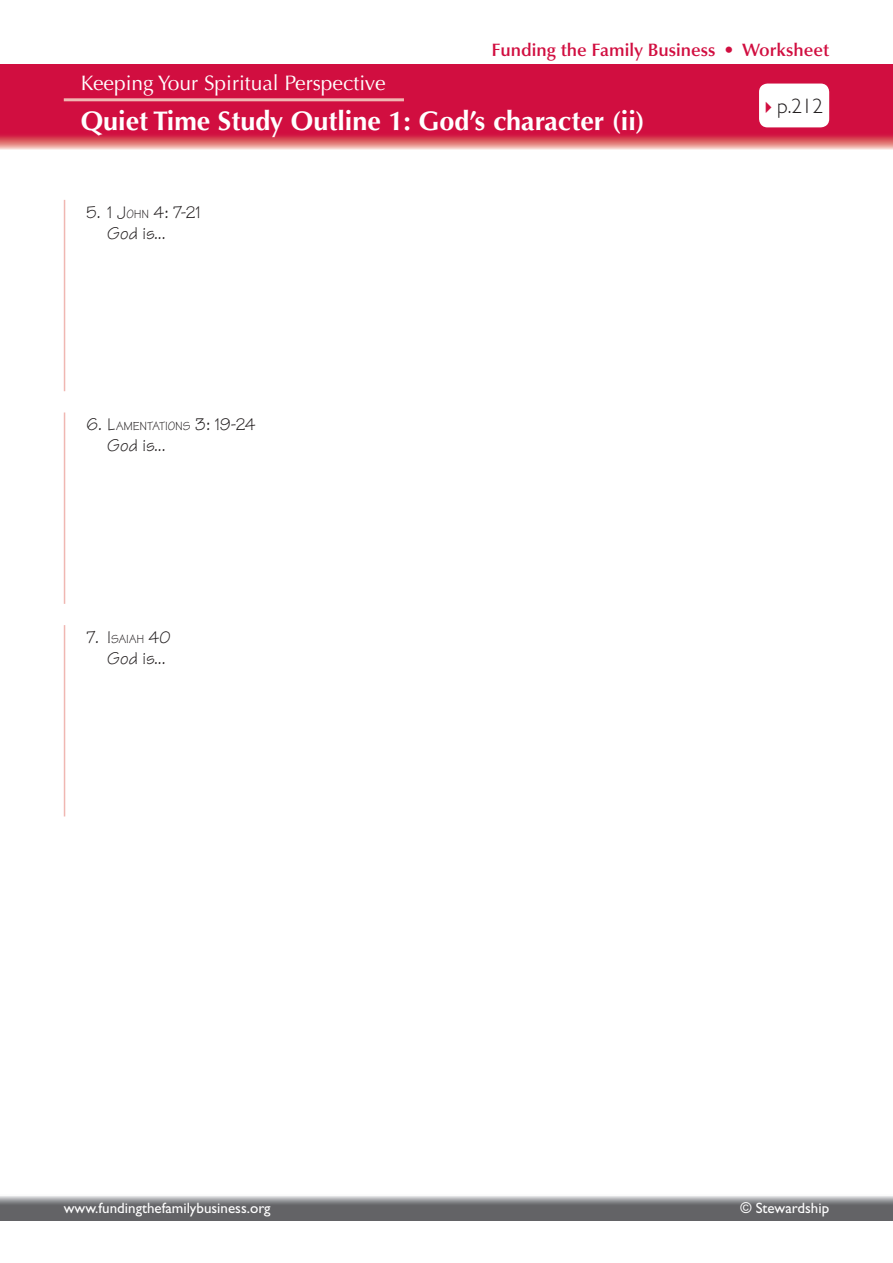
<style>
.page{position:relative;width:893px;height:1263px;background:#fff}
.page>*{position:absolute;margin:0;border:0;box-sizing:border-box;transform-origin:0 0}
.t1{font:700 27px "Optima LT Std";color:#fff}
.t2{font:21px "Optima LT Std";color:#fff}
.t3{font:300 21px "M Gill Sans";color:#231f20}
.t4{font:18px/21px "Tekton";color:#231f20}
.t5{font:600 18px "Optima LT Std";color:#d10e40}
.t6{font:15px "Gill Sans Std";color:#fff}
.t7{font:12.6px "Tekton";letter-spacing:-.015em;color:#231f20}
.s1{font-style:inherit}
.s2{font-size:12.6px}
.s3{font-size:18px}
.s4{color:#d10e40}
</style>
<div class="page">
<svg style="left:0;top:64px;width:893px;height:85px;background:#d31f4a"></svg>
<hr style="left:64px;top:98px;width:340px;height:3px;background:#f0b7b2">
<div style="left:759px;top:84px;width:70px;height:43px;background:#fff;border-radius:9px"></div>
<svg style="left:0;top:1196px;width:893px;height:24px;background:#797a7d"></svg>
<hr style="left:64px;top:200px;width:1px;height:191px;background:#f0b7b2">
<hr style="left:64px;top:412px;width:1px;height:192px;background:#f0b7b2">
<hr style="left:64px;top:625px;width:1px;height:191px;background:#f0b7b2">
<p class="t2" style="left:81px;top:71px;width:306px">Keeping Your Spiritual Perspective</p>
<p class="t5" style="left:492px;top:39px;width:339px">Funding the Family Business • Worksheet</p>
<p class="t1" style="left:81px;top:105px;width:566px">Quiet Time Study Outline 1: God’s character (ii)</p>
<p class="t4" style="left:107px;top:201px;width:95px;text-indent:-21px">5. <span class="s1">1 J</span><span class="s2">OHN</span> <span class="s1">4: 7-21<br></span>God is...</p>
<p class="t7" style="left:87px;top:418px;width:170px"><span class="s3">6.</span> <span class="s3">L</span>AMENTATIONS <span class="s3">3: 19-24</span></p>
<p class="t4" style="left:107px;top:435px;width:60px">God is...</p>
<p class="t7" style="left:87px;top:631px;width:86px"><span class="s3">7.</span> <span class="s3">I</span> SAIAH <span class="s3">40</span></p>
<p class="t4" style="left:107px;top:648px;width:60px">God is...</p>
<p class="t3" style="left:759px;top:95px;width:65px"><span class="s4">✔</span>p.212</p>
<p class="t6" style="left:64px;top:1199px;width:208px">www.fundingthefamilybusiness.org</p>
<p class="t6" style="left:740px;top:1199px;width:90px">© Stewardship</p>
</div>
